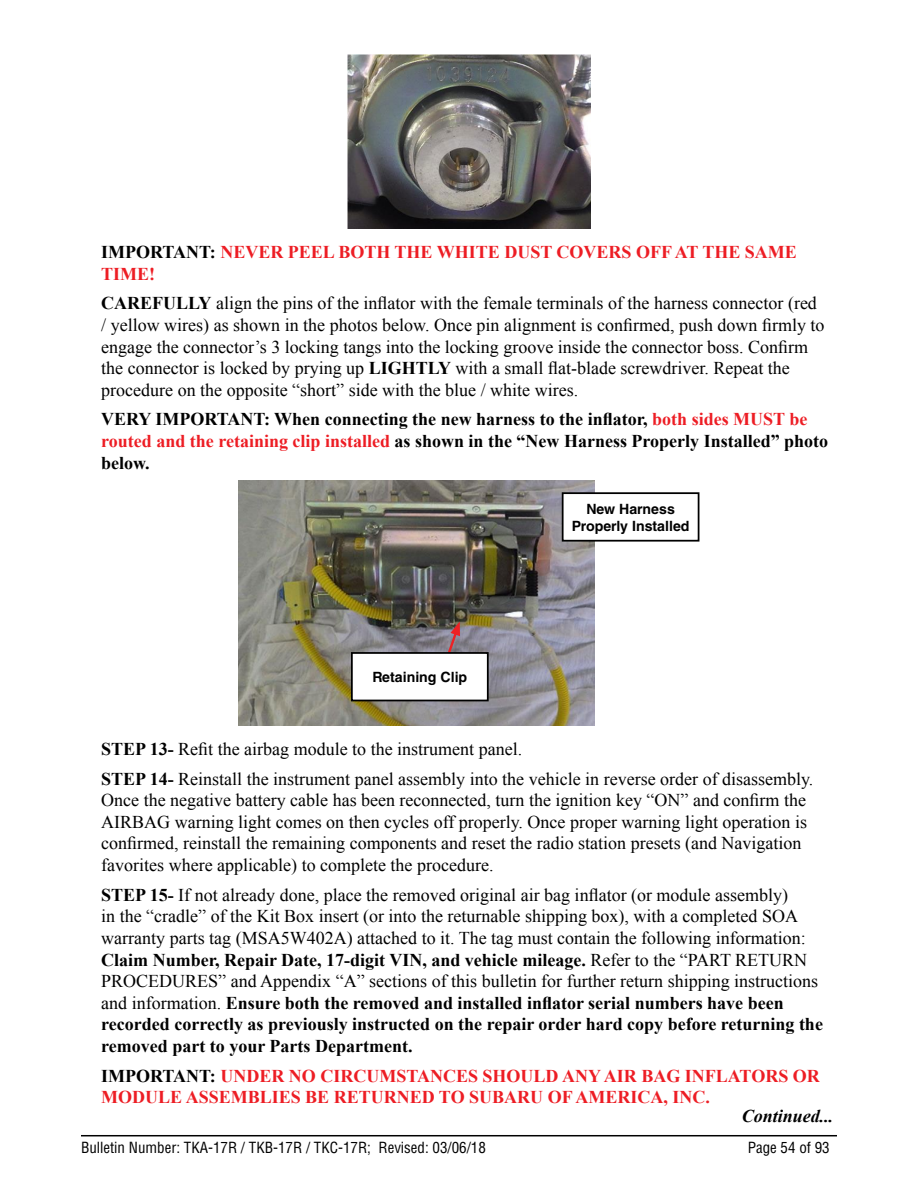
<style>
.page{position:relative;width:918px;height:1188px;background:#fff}
.page>*{position:absolute;margin:0;border:0;box-sizing:border-box;transform-origin:0 0}
.t1{font:18px/21.6px "Times New Roman";color:#000}
.t2{font:700 18px/21.6px "Times New Roman";color:#ed1d24}
.t3{font:700 18px/21.6px "Times New Roman";color:#000}
.t4{font:italic 700 18px "Times New Roman";color:#000}
.t5{font:condensed 15px "Helvetica LT Std";color:#000}
.t6{font:700 14.1px/17px "Helvetica LT Std";color:#000;text-align:center}
.s1{color:#000}
.s2{font-weight:700}
.s3{color:#ed1d24}
</style>
<div class="page">
<hr style="left:81px;top:1135px;width:756px;height:1px;background:#000">
<img style="left:347px;top:54px;width:244px;height:174px">
<img style="left:239px;top:480px;width:356px;height:245px">
<div style="left:563px;top:493px;width:136px;height:48px;background:#fff"></div>
<div style="left:562px;top:492px;width:137px;height:50px;border:2px solid #000"></div>
<svg style="left:438px;top:621px;width:22px;height:31px"></svg>
<div style="left:352px;top:653px;width:136px;height:47px;background:#fff"></div>
<div style="left:351px;top:652px;width:138px;height:49px;border:2px solid #000"></div>
<p class="t2" style="left:101px;top:241px;width:697px"><span class="s1">IMPORTANT:</span> NEVER PEEL BOTH THE WHITE DUST COVERS OFF AT THE SAME<br>TIME!</p>
<p class="t1" style="left:101px;top:292px;width:725px"><span class="s2">CAREFULLY</span> align the pins of the inflator with the female terminals of the harness connector (red / yellow wires) as shown in the photos below. Once pin alignment is confirmed, push down firmly to engage the connector’s 3 locking tangs into the locking groove inside the connector boss. Confirm the connector is locked by prying up <span class="s2">LIGHTLY</span> with a small flat-blade screwdriver. Repeat the procedure on the opposite “short” side with the blue / white wires.</p>
<p class="t3" style="left:101px;top:408px;width:729px">VERY IMPORTANT: When connecting the new harness to the inflator, <span class="s3">both sides MUST be routed and the retaining clip installed</span> as shown in the “New Harness Properly Installed” photo below.</p>
<p class="t6" style="left:572px;top:500px;width:119px">New Harness<br>Properly Installed</p>
<p class="t6" style="left:372px;top:668px;width:96px">Retaining Clip</p>
<p class="t1" style="left:101px;top:734px;width:714px;line-height:29.7px"><span class="s2">STEP 13-</span> Refit the airbag module to the instrument panel.<br><span class="s2">STEP 14-</span> Reinstall the instrument panel assembly into the vehicle in reverse order of disassembly.</p>
<p class="t1" style="left:101px;top:789px;width:707px">Once the negative battery cable has been reconnected, turn the ignition key “ON” and confirm the AIRBAG warning light comes on then cycles off properly. Once proper warning light operation is confirmed, reinstall the remaining components and reset the radio station presets (and Navigation favorites where applicable) to complete the procedure.</p>
<p class="t1" style="left:101px;top:884px;width:723px"><span class="s2">STEP 15-</span> If not already done, place the removed original air bag inflator (or module assembly)<br>in the “cradle” of the Kit Box insert (or into the returnable shipping box), with a completed SOA warranty parts tag (MSA5W402A) attached to it. The tag must contain the following information:<br><span class="s2">Claim Number, Repair Date, 17-digit VIN, and vehicle mileage.</span> Refer to the “PART RETURN PROCEDURES” and Appendix “A” sections of this bulletin for further return shipping instructions and information. <span class="s2">Ensure both the removed and installed inflator serial numbers have been recorded correctly as previously instructed on the repair order hard copy before returning the removed part to your Parts Department.</span></p>
<p class="t2" style="left:101px;top:1064px;width:720px"><span class="s1">IMPORTANT:</span> UNDER NO CIRCUMSTANCES SHOULD ANY AIR BAG INFLATORS OR<br>MODULE ASSEMBLIES BE RETURNED TO SUBARU OF AMERICA, INC.</p>
<p class="t4" style="left:742px;top:1104px;width:93px">Continued...</p>
<p class="t5" style="left:81px;top:1138px;width:406px">Bulletin Number: TKA-17R / TKB-17R / TKC-17R; Revised: 03/06/18</p>
<p class="t5" style="left:748px;top:1138px;width:84px">Page 54 of 93</p>
</div>
